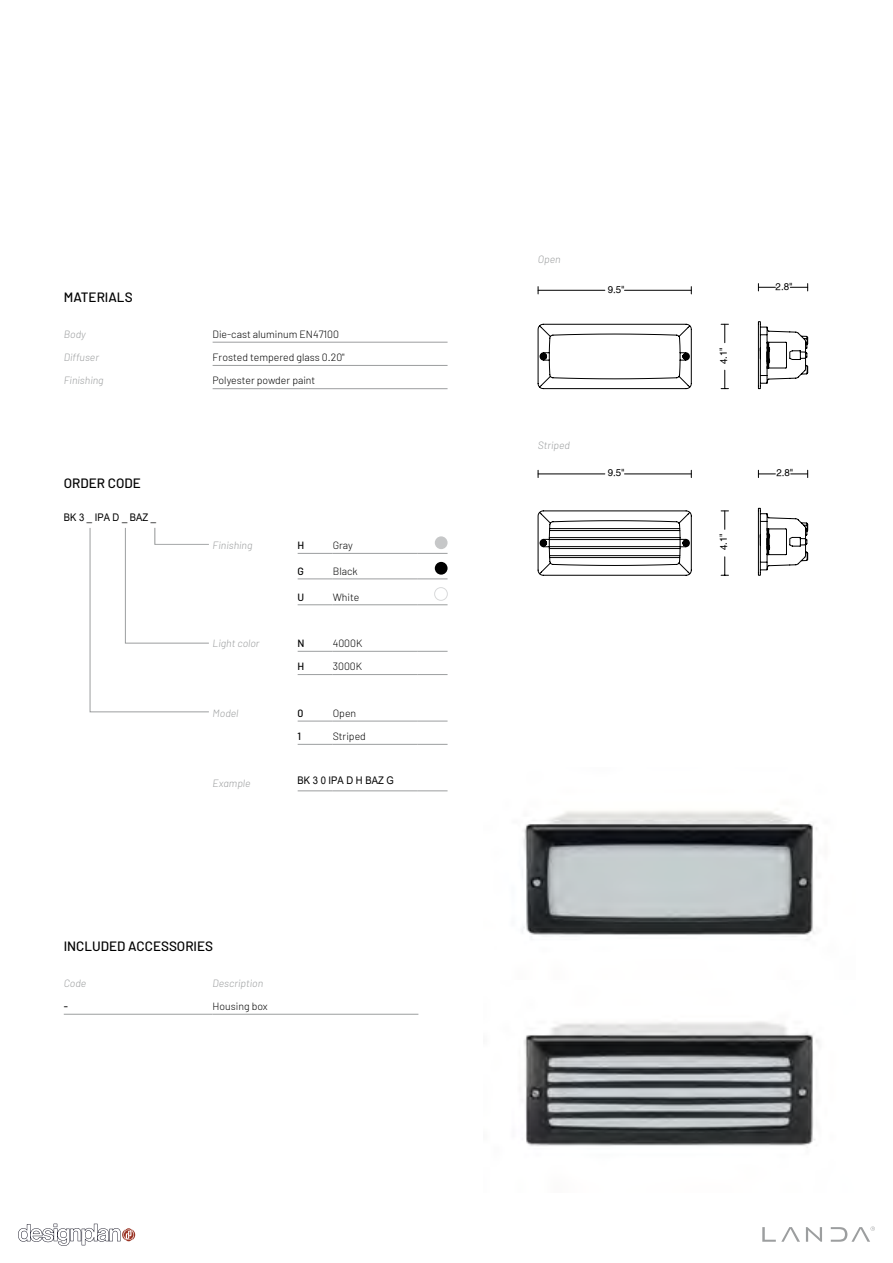
<style>
.page{position:relative;width:893px;height:1263px;background:#fff}
.page>*{position:absolute;margin:0;border:0;box-sizing:border-box;transform-origin:0 0}
.t1{font:500 13.5px "Barlow";color:#000}
.t2{font:300 10.5px "Barlow";color:#000}
.t3{font:italic 300 10.5px "Barlow";color:#9c9e9f}
.t4{font:10.5px "Arial";color:#000;scale:.9 1}
.t5{font:500 10.5px "Barlow";color:#000}
.t6{font:9.75px "Helvetica";color:#000}
</style>
<div class="page">
<hr style="left:213px;top:342px;width:235px;height:1px;background:#9c9e9f">
<hr style="left:213px;top:365px;width:235px;height:1px;background:#9c9e9f">
<hr style="left:213px;top:388px;width:235px;height:1px;background:#9c9e9f">
<hr style="left:298px;top:553px;width:35px;height:1px;background:#9c9e9f">
<hr style="left:298px;top:651px;width:35px;height:1px;background:#9c9e9f">
<hr style="left:333px;top:651px;width:85px;height:1px;background:#9c9e9f">
<hr style="left:418px;top:651px;width:30px;height:1px;background:#9c9e9f">
<hr style="left:298px;top:791px;width:35px;height:1px;background:#9c9e9f">
<hr style="left:333px;top:791px;width:85px;height:1px;background:#9c9e9f">
<hr style="left:418px;top:791px;width:30px;height:1px;background:#9c9e9f">
<hr style="left:298px;top:721px;width:35px;height:1px;background:#9c9e9f">
<hr style="left:333px;top:721px;width:85px;height:1px;background:#9c9e9f">
<hr style="left:418px;top:721px;width:30px;height:1px;background:#9c9e9f">
<hr style="left:333px;top:553px;width:85px;height:1px;background:#9c9e9f">
<hr style="left:418px;top:553px;width:30px;height:1px;background:#9c9e9f">
<hr style="left:298px;top:579px;width:35px;height:1px;background:#9c9e9f">
<hr style="left:333px;top:579px;width:85px;height:1px;background:#9c9e9f">
<hr style="left:418px;top:579px;width:30px;height:1px;background:#9c9e9f">
<hr style="left:298px;top:604px;width:35px;height:1px;background:#9c9e9f">
<hr style="left:333px;top:604px;width:85px;height:1px;background:#9c9e9f">
<hr style="left:418px;top:604px;width:30px;height:1px;background:#9c9e9f">
<hr style="left:298px;top:674px;width:35px;height:1px;background:#9c9e9f">
<hr style="left:333px;top:674px;width:85px;height:1px;background:#9c9e9f">
<hr style="left:418px;top:674px;width:30px;height:1px;background:#9c9e9f">
<hr style="left:298px;top:744px;width:35px;height:1px;background:#9c9e9f">
<hr style="left:333px;top:744px;width:85px;height:1px;background:#9c9e9f">
<hr style="left:418px;top:744px;width:30px;height:1px;background:#9c9e9f">
<div style="left:435px;top:536px;width:13px;height:13px;background:#c6c7c8;border-radius:50%"></div>
<div style="left:435px;top:562px;width:13px;height:13px;background:#000;border-radius:50%"></div>
<div style="left:434px;top:587px;width:14px;height:13px;border:1px solid #d9dadb;border-radius:50%"></div>
<svg style="left:90px;top:527px;width:119px;height:185px"></svg>
<svg style="left:537px;top:324px;width:155px;height:65px"></svg>
<hr style="left:538px;top:290px;width:67px;height:1px;background:#000">
<hr style="left:624px;top:290px;width:67px;height:1px;background:#000">
<svg style="left:721px;top:370px;width:7px;height:19px"></svg>
<svg style="left:721px;top:324px;width:7px;height:19px"></svg>
<svg style="left:758px;top:321px;width:50px;height:68px"></svg>
<svg style="left:758px;top:284px;width:17px;height:7px"></svg>
<svg style="left:790px;top:284px;width:18px;height:7px"></svg>
<svg style="left:537px;top:510px;width:155px;height:66px"></svg>
<hr style="left:538px;top:474px;width:67px;height:1px;background:#000">
<hr style="left:624px;top:474px;width:67px;height:1px;background:#000">
<svg style="left:721px;top:557px;width:7px;height:19px"></svg>
<svg style="left:721px;top:511px;width:7px;height:18px"></svg>
<svg style="left:758px;top:508px;width:50px;height:68px"></svg>
<svg style="left:758px;top:470px;width:17px;height:8px"></svg>
<svg style="left:791px;top:470px;width:17px;height:8px"></svg>
<img style="left:522px;top:811px;width:297px;height:337px">
<hr style="left:64px;top:1014px;width:149px;height:1px;background:#9c9e9f">
<hr style="left:213px;top:1014px;width:205px;height:1px;background:#9c9e9f">
<svg style="left:762px;top:1226px;width:113px;height:16px"></svg>
<svg style="left:18px;top:1223px;width:117px;height:23px"></svg>
<p class="t1" style="left:64px;top:289px;width:54px">MATERIALS</p>
<p class="t3" style="left:64px;top:328px;width:23px">Body</p>
<p class="t2" style="left:213px;top:328px;width:128px">Die-cast aluminum EN47100</p>
<p class="t3" style="left:64px;top:351px;width:37px">Diffuser</p>
<p class="t2" style="left:213px;top:351px;width:134px">Frosted tempered glass 0.20"</p>
<p class="t3" style="left:64px;top:374px;width:41px">Finishing</p>
<p class="t2" style="left:213px;top:374px;width:104px">Polyester powder paint</p>
<p class="t1" style="left:64px;top:474px;width:69px">ORDER CODE</p>
<p class="t4" style="left:64px;top:510px;width:104px">BK 3 _ IPA D _ BAZ _</p>
<p class="t3" style="left:213px;top:539px;width:41px">Finishing</p>
<p class="t5" style="left:298px;top:539px;width:8px">H</p>
<p class="t2" style="left:333px;top:539px;width:22px">Gray</p>
<p class="t5" style="left:298px;top:564px;width:8px">G</p>
<p class="t2" style="left:333px;top:564px;width:26px">Black</p>
<p class="t5" style="left:298px;top:590px;width:8px">U</p>
<p class="t2" style="left:333px;top:590px;width:28px">White</p>
<p class="t3" style="left:213px;top:637px;width:49px">Light color</p>
<p class="t5" style="left:298px;top:637px;width:9px">N</p>
<p class="t2" style="left:333px;top:637px;width:31px">4000K</p>
<p class="t5" style="left:298px;top:660px;width:8px">H</p>
<p class="t2" style="left:333px;top:660px;width:31px">3000K</p>
<p class="t3" style="left:213px;top:706px;width:27px">Model</p>
<p class="t5" style="left:298px;top:706px;width:7px">0</p>
<p class="t2" style="left:333px;top:706px;width:25px">Open</p>
<p class="t5" style="left:298px;top:730px;width:5px">1</p>
<p class="t2" style="left:333px;top:730px;width:35px">Striped</p>
<p class="t3" style="left:213px;top:776px;width:40px">Example</p>
<p class="t4" style="left:298px;top:773px;width:108px">BK 3 0 IPA D H BAZ G</p>
<p class="t1" style="left:64px;top:937px;width:46px">INCLUDED</p>
<p class="t1" style="left:128px;top:937px;width:9px">ACCESS</p>
<p class="t1" style="left:177px;top:937px;width:29px">ORIES</p>
<p class="t3" style="left:64px;top:976px;width:24px">Code</p>
<p class="t3" style="left:213px;top:976px;width:52px">Description</p>
<p class="t5" style="left:64px;top:1000px;width:6px">-</p>
<p class="t2" style="left:213px;top:1000px;width:57px">Housing box</p>
<p class="t3" style="left:538px;top:253px;width:24px">Open</p>
<p class="t6" style="left:608px;top:284px;width:19px">9.5"</p>
<p class="t3" style="left:538px;top:438px;width:34px">Striped</p>
<p class="t6" style="left:608px;top:467px;width:19px">9.5"</p>
<p class="t6" style="left:718px;top:364px;width:19px;rotate:-91deg">4.1"</p>
<p class="t6" style="left:718px;top:550px;width:19px;rotate:-91deg">4.1"</p>
<p class="t6" style="left:776px;top:281px;width:19px">2.8"</p>
<p class="t6" style="left:776px;top:467px;width:19px">2.8"</p>
</div>
